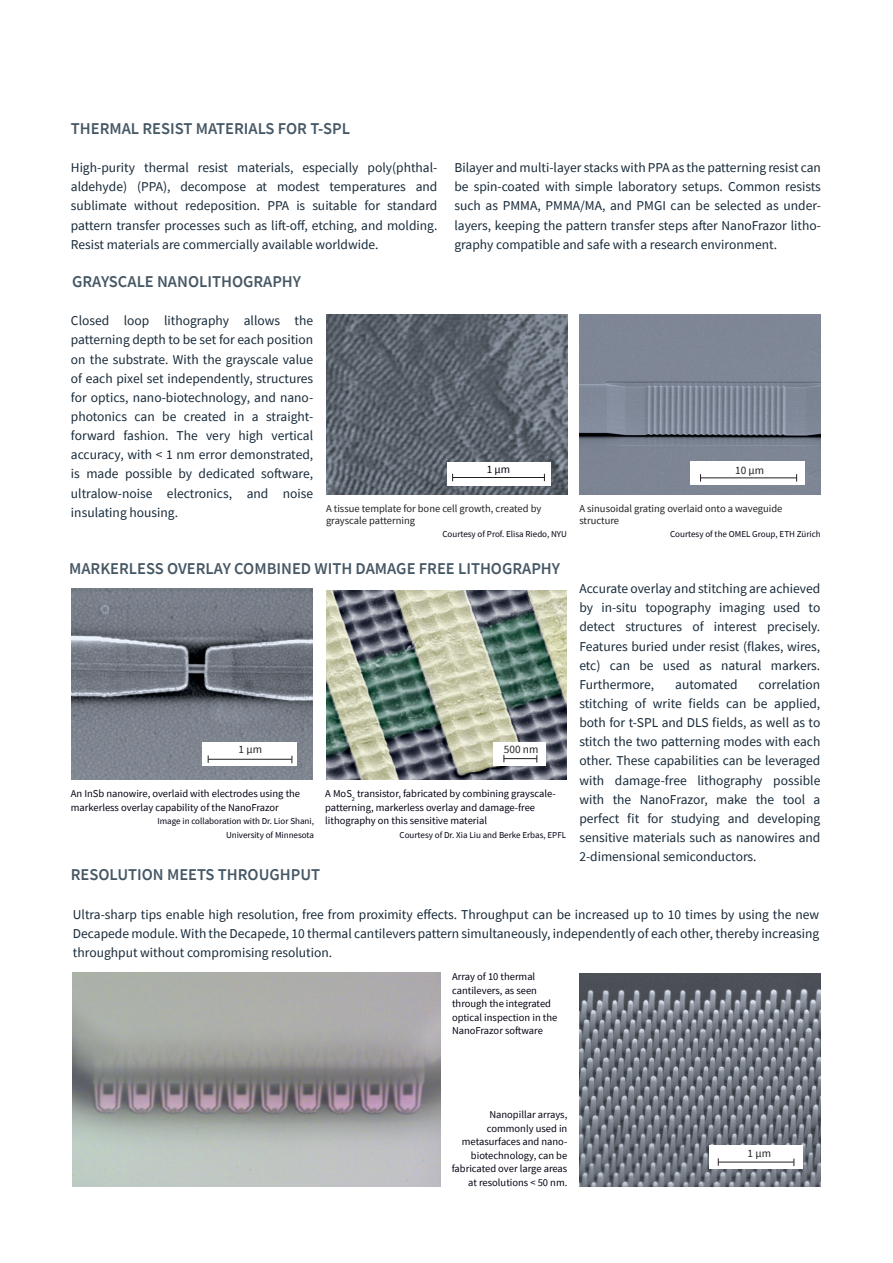
<style>
.page{position:relative;width:893px;height:1263px;background:#fff}
.page>*{position:absolute;margin:0;border:0;box-sizing:border-box;transform-origin:0 0}
.t1{font:600 16.5px "Source Sans Pro";color:#475865}
.t2{font:13.5px/19.2px "Source Sans Pro";color:#172938;text-align:justify}
.t3{font:11.25px "Source Sans Pro";color:#231f20}
.t4{font:11.25px "Source Sans Pro";color:#000212}
.t5{font:10.5px/13.5px "Source Sans Pro";color:#000212}
.t6{font:10.5px/12px "Source Sans Pro";color:#231f20}
.t7{font:9px/13.5px "Source Sans Pro";color:#000212;text-align:right}
</style>
<div class="page">
<img style="left:326px;top:590px;width:241px;height:189px">
<img style="left:326px;top:315px;width:242px;height:179px">
<img style="left:579px;top:315px;width:242px;height:179px">
<div style="left:691px;top:461px;width:114px;height:23px;background:#fff"></div>
<hr style="left:700px;top:477px;width:97px;height:1px;background:#231f20">
<img style="left:72px;top:589px;width:241px;height:190px">
<img style="left:579px;top:973px;width:241px;height:213px">
<div style="left:710px;top:1145px;width:93px;height:23px;background:#fff"></div>
<hr style="left:718px;top:1162px;width:76px;height:1px;background:#231f20">
<div style="left:494px;top:742px;width:52px;height:23px;background:#fff"></div>
<hr style="left:504px;top:758px;width:33px;height:1px;background:#231f20">
<div style="left:203px;top:742px;width:94px;height:23px;background:#fff"></div>
<hr style="left:208px;top:759px;width:84px;height:1px;background:#231f20">
<div style="left:447px;top:462px;width:103px;height:23px;background:#fff"></div>
<hr style="left:453px;top:477px;width:92px;height:1px;background:#231f20">
<img style="left:72px;top:973px;width:368px;height:213px">
<p class="t1" style="left:71px;top:118px;width:281px">THERMAL RESIST MATERIALS FOR T-SPL</p>
<p class="t2" style="left:71px;top:158px;width:368px">High-purity thermal resist materials, especially poly(phthal&shy;aldehyde) (PPA), decompose at modest temperatures and sublimate without redeposition. PPA is suitable for standard pattern transfer processes such as lift-off, etching, and molding.<br>Resist materials are commercially available worldwide.</p>
<p class="t2" style="left:454px;top:158px;width:368px">Bilayer and multi-layer stacks with PPA as the patterning resist can be spin-coated with simple laboratory setups. Common resists such as PMMA, PMMA/MA, and PMGI can be selected as under&shy;layers, keeping the pattern transfer steps after NanoFrazor litho&shy;graphy compatible and safe with a research environment.</p>
<p class="t1" style="left:72px;top:271px;width:231px">GRAYSCALE NANOLITHOGRAPHY</p>
<p class="t2" style="left:71px;top:311px;width:244px">Closed loop lithography allows the patterning depth to be set for each position on the substrate. With the grayscale value of each pixel set independently, structures for optics, nano-biotechnology, and nano&shy;photonics can be created in a straight&shy;forward fashion. The very high vertical accuracy, with &lt; 1 nm error demonstrated, is made possible by dedicated software, ultralow-noise electronics, and noise insulating housing.</p>
<p class="t4" style="left:487px;top:462px;width:25px">1 µm</p>
<p class="t6" style="left:326px;top:502px;width:217px">A tissue template for bone cell growth, created by grayscale patterning</p>
<p class="t7" style="left:442px;top:527px;width:126px">Courtesy of Prof. Elisa Riedo, NYU</p>
<p class="t1" style="left:69px;top:558px;width:492px">MARKERLESS OVERLAY COMBINED WITH DAMAGE FREE LITHOGRAPHY</p>
<p class="t3" style="left:239px;top:742px;width:25px">1 µm</p>
<p class="t3" style="left:504px;top:742px;width:36px">500 nm</p>
<p class="t5" style="left:71px;top:787px;width:231px">An InSb nanowire, overlaid with electrodes using the markerless overlay capability of the NanoFrazor</p>
<p class="t7" style="left:157px;top:815px;width:158px">Image in collaboration with Dr. Lior Shani,<br>University of Minnesota</p>
<p class="t5" style="left:325px;top:787px;width:232px">A MoS<sub>2</sub> transistor, fabricated by combining grayscale&shy;patterning, markerless overlay and damage-free lithography on this sensitive material</p>
<p class="t7" style="left:400px;top:828px;width:168px">Courtesy of Dr. Xia Liu and Berke Erbas, EPFL</p>
<p class="t1" style="left:71px;top:864px;width:251px">RESOLUTION MEETS THROUGHPUT</p>
<p class="t3" style="left:735px;top:463px;width:31px">10 µm</p>
<p class="t6" style="left:579px;top:502px;width:205px">A sinusoidal grating overlaid onto a waveguide structure</p>
<p class="t7" style="left:670px;top:527px;width:152px">Courtesy of the OMEL Group, ETH Zürich</p>
<p class="t2" style="left:579px;top:579px;width:242px">Accurate overlay and stitching are achieved by in-situ topography imaging used to detect structures of interest precisely.<br>Features buried under resist (flakes, wires, etc) can be used as natural markers.<br>Furthermore,</p>
<p class="t2" style="left:579px;top:675px;width:242px;text-indent:179px">correlation stitching of write fields can be applied, both for t-SPL and DLS fields, as well as to stitch the two patterning modes with each other. These capabilities can be leveraged with damage-free lithography possible with the NanoFrazor, make the tool a perfect fit for studying and developing sensitive materials such as nanowires and 2-dimensional semiconductors.</p>
<p class="t2" style="left:675px;top:675px;width:64px">automated</p>
<p class="t2" style="left:73px;top:904px;width:748px">Ultra-sharp tips enable high resolution, free from proximity effects. Throughput can be increased up to 10 times by using the new Decapede module. With the Decapede, 10 thermal cantilevers pattern simultaneously, independently of each other, thereby increasing throughput without compromising resolution.</p>
<p class="t5" style="left:452px;top:970px;width:107px">Array of 10 thermal cantilevers, as seen through the integrated optical inspection in the<br>NanoFrazor software</p>
<p class="t5" style="left:452px;top:1108px;width:117px;text-align:right">Nanopillar arrays, commonly used in metasurfaces and nano&shy;biotechnology, can be fabricated over large areas at resolutions &lt; 50 nm.</p>
<p class="t3" style="left:748px;top:1146px;width:25px">1 µm</p>
</div>
